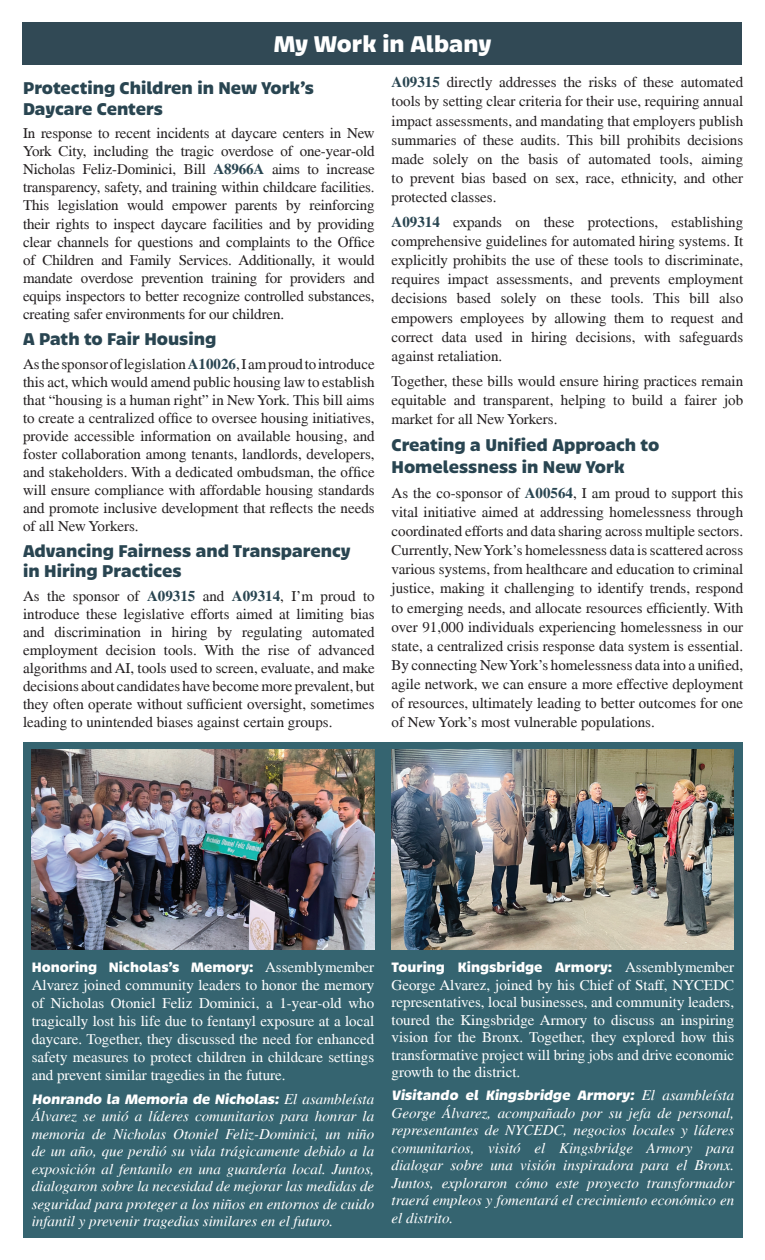
<style>
.page{position:relative;width:765px;height:1260px;background:#fff}
.page>*{position:absolute;margin:0;border:0;box-sizing:border-box;transform-origin:0 0}
.t1{font:700 25px "Bruna";letter-spacing:-.005em;color:#fff}
.t2{font:700 18.75px/20.5px "Bruna";color:#294551}
.t3{font:15px/19.1px "Times";color:#231f20;text-align:justify}
.t4{font:italic 15px/17.5px "Times";color:#fff;text-align:justify}
.t5{font:15px/18px "Times";color:#fff;text-align:justify}
.t6{font:700 15px "Bruna";color:#fff}
.s1{font-weight:700;color:#294551}
.s2{font-family:"Times";font-weight:400}
.s3{font-family:"Times";font-weight:400;font-style:italic}
</style>
<div class="page">
<div style="left:23px;top:742px;width:720px;height:496px;background:#356470"></div>
<div style="left:22px;top:22px;width:720px;height:44px;background:#314955"></div>
<img style="left:32px;top:750px;width:343px;height:199px">
<img style="left:392px;top:750px;width:342px;height:199px">
<h1 class="t1" style="left:273px;top:29px;width:220px">My Work in Albany</h1>
<p class="t2" style="left:23px;top:78px;width:292px">Protecting Children in New York’s<br>Daycare Centers</p>
<p class="t3" style="left:23px;top:125px;width:353px;line-height:18px">In response to recent incidents at daycare centers in New York City, including the tragic overdose of one-year-old Nicholas Feliz-Dominici, Bill <span class="s1">A8966A</span> aims to increase transparency, safety, and training within childcare facilities.<br>This legislation would empower parents by reinforcing their rights to inspect daycare facilities and by providing clear channels for questions and complaints to the Office of Children and Family Services. Additionally, it would mandate overdose prevention training for providers and equips inspectors to better recognize controlled substances, creating safer environments for our children.</p>
<p class="t2" style="left:23px;top:329px;width:195px">A Path to Fair Housing</p>
<p class="t3" style="left:23px;top:356px;width:353px;line-height:18px">As the sponsor of legislation <span class="s1">A10026</span>, I am proud to introduce this act, which would amend public housing law to establish that “housing is a human right” in New York. This bill aims to create a centralized office to oversee housing initiatives, provide accessible information on available housing, and foster collaboration among tenants, landlords, developers, and stakeholders. With a dedicated ombudsman, the office will ensure compliance with affordable housing standards and promote inclusive development that reflects the needs of all New Yorkers.</p>
<p class="t2" style="left:23px;top:541px;width:329px">Advancing Fairness and Transparency in Hiring Practices</p>
<p class="t3" style="left:23px;top:588px;width:353px;line-height:18px">As the sponsor of <span class="s1">A09315</span> and <span class="s1">A09314</span>, I’m proud to introduce these legislative efforts aimed at limiting bias and discrimination in hiring by regulating automated employment decision tools. With the rise of advanced algorithms and AI, tools used to screen, evaluate, and make decisions about candidates have become more prevalent, but they often operate without sufficient oversight, sometimes leading to unintended biases against certain groups.</p>
<p class="t3" style="left:392px;top:74px;width:353px"><span class="s1">A09315</span> directly addresses the risks of these automated tools by setting clear criteria for their use, requiring annual impact assessments, and mandating that employers publish summaries of these audits. This bill prohibits decisions made solely on the basis of automated tools, aiming to prevent bias based on sex, race, ethnicity, and other protected classes.</p>
<p class="t3" style="left:392px;top:214px;width:353px"><span class="s1">A09314</span> expands on these protections, establishing comprehensive guidelines for automated hiring systems. It explicitly prohibits the use of these tools to discriminate, requires impact assessments, and prevents employment decisions based solely on these tools. This bill also empowers employees by allowing them to request and correct data used in hiring decisions, with safeguards against retaliation.</p>
<p class="t3" style="left:392px;top:372px;width:353px">Together, these bills would ensure hiring practices remain equitable and transparent, helping to build a fairer job market for all New Yorkers.</p>
<p class="t2" style="left:392px;top:434px;width:269px;line-height:21.6px">Creating a Unified Approach to<br>Homelessness in New York</p>
<p class="t3" style="left:392px;top:484px;width:353px">As the co-sponsor of <span class="s1">A00564</span>, I am proud to support this vital initiative aimed at addressing homelessness through coordinated efforts and data sharing across multiple sectors.<br>Currently, New York’s homelessness data is scattered across various systems, from healthcare and education to criminal justice, making it challenging to identify trends, respond to emerging needs, and allocate resources efficiently. With over 91,000 individuals experiencing homelessness in our state, a centralized crisis response data system is essential.<br>By connecting New York’s homelessness data into a unified, agile network, we can ensure a more effective deployment of resources, ultimately leading to better outcomes for one of New York’s most vulnerable populations.</p>
<p class="t6" style="left:32px;top:959px;width:344px">Honoring Nicholas’s Memory: <span class="s2">Assemblymember</span></p>
<p class="t5" style="left:32px;top:977px;width:344px">Alvarez joined community leaders to honor the memory of Nicholas Otoniel Feliz Dominici, a 1-year-old who tragically lost his life due to fentanyl exposure at a local daycare. Together, they discussed the need for enhanced safety measures to protect children in childcare settings and prevent similar tragedies in the future.</p>
<p class="t6" style="left:32px;top:1090px;width:344px">Honrando la Memoria de Nicholas: <span class="s3">El a s am b le ís ta</span></p>
<p class="t4" style="left:32px;top:1109px;width:344px">Álvarez se unió a líderes comunitarios para honrar la memoria de Nicholas Otoniel Feliz-Dominici, un niño de un año, que perdió su vida trágicamente debido a la exposición al fentanilo en una guardería local. Juntos, dialogaron sobre la necesidad de mejorar las medidas de seguridad para proteger a los niños en entornos de cuido infantil y prevenir tragedias similares en el futuro.</p>
<p class="t6" style="left:392px;top:959px;width:344px">Touring Kingsbridge Armory: <span class="s2">Assemblymember</span></p>
<p class="t5" style="left:392px;top:977px;width:344px;line-height:17.5px">George Alvarez, joined by his Chief of Staff, NYCEDC representatives, local businesses, and community leaders, toured the Kingsbridge Armory to discuss an inspiring vision for the Bronx. Together, they explored how this transformative project will bring jobs and drive economic growth to the district.</p>
<p class="t6" style="left:392px;top:1087px;width:344px">Visitando el Kingsbridge Armory: <span class="s3">El a s a m b le ís ta</span></p>
<p class="t4" style="left:392px;top:1105px;width:344px">George Álvarez, acompañado por su jefa de personal, representantes de NYCEDC, negocios locales y líderes comunitarios, visitó el Kingsbridge Armory para dialogar sobre una visión inspiradora para el Bronx.<br>Juntos, exploraron cómo este proyecto transformador traerá empleos y fomentará el crecimiento económico en el distrito.</p>
</div>
